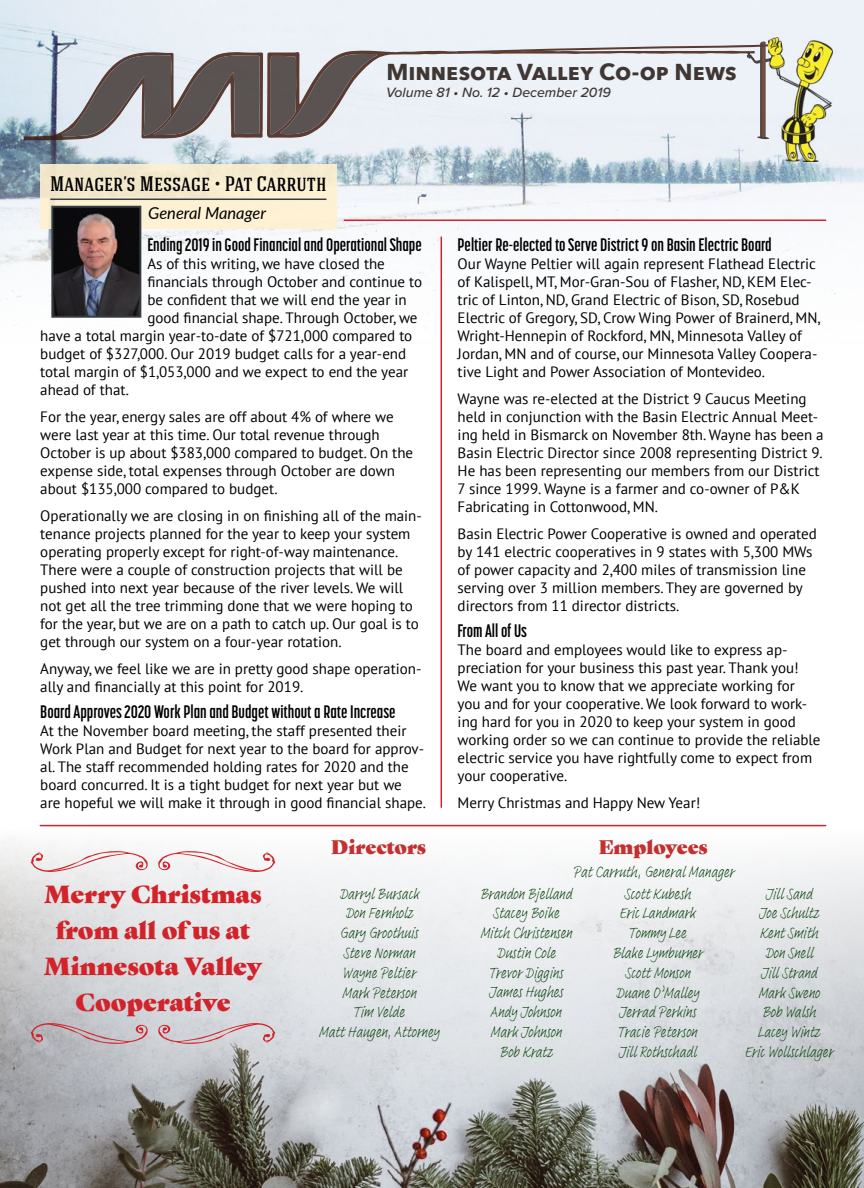
<style>
.page{position:relative;width:864px;height:1188px;background:#fff}
.page>*{position:absolute;margin:0;border:0;box-sizing:border-box;transform-origin:0 0}
.t1{font:24px/36px "Gastromond";letter-spacing:.005em;color:#d2232a;text-align:center}
.t2{font:700 22.95px "Avenir Next";color:#403734}
.t3{font:500 21px "Hagin Caps";color:#000}
.t4{font:19.05px "Gastromond";color:#c43030}
.t5{font:700 18px "Korolev Compressed";color:#000}
.t6{font:italic 16.5px "Lato";color:#000}
.t7{font:15.6px/19.8px "Adobe Handwriting Frank";color:#124a17;text-align:center}
.t8{font:15px/18px "PT Sans";color:#000}
.t9{font:italic 500 13.95px "Proxima Nova";color:#403734}
</style>
<div class="page">
<img style="left:0;top:0;width:864px;height:591px">
<svg style="left:23px;top:42px;width:745px;height:98px;background:#c1c2c6"></svg>
<img style="left:768px;top:38px;width:76px;height:124px">
<img style="left:0;top:841px;width:864px;height:347px">
<div style="left:40px;top:164px;width:297px;height:65px;background:#f8edd1"></div>
<hr style="left:50px;top:199px;width:276px;height:1px;background:#363d42">
<img style="left:54px;top:209px;width:84px;height:106px">
<div style="left:51px;top:206px;width:90px;height:112px;border:2px solid #363d42"></div>
<hr style="left:40px;top:825px;width:786px;height:1px;background:#d2232a">
<hr style="left:344px;top:220px;width:482px;height:1px;background:#d2232a">
<hr style="left:441px;top:237px;width:1px;height:570px;background:#d2232a">
<svg style="left:31px;top:851px;width:117px;height:21px"></svg>
<svg style="left:158px;top:851px;width:117px;height:21px"></svg>
<svg style="left:31px;top:1023px;width:117px;height:21px;background:#c0abb0"></svg>
<svg style="left:158px;top:1023px;width:117px;height:21px;background:#d1bdc2"></svg>
<h2 class="t2" style="left:386px;top:52px;width:352px">Minnesota Valley Co-op News</h2>
<p class="t9" style="left:386px;top:84px;width:226px">Volume 81 • No. 12 • December 2019</p>
<h3 class="t3" style="left:50px;top:171px;width:278px">Manager’s Message • Pat Carruth</h3>
<p class="t6" style="left:148px;top:201px;width:119px">General Manager</p>
<p class="t5" style="left:147px;top:234px;width:276px">Ending 2019 in Good Financial and Operational Shape</p>
<p class="t8" style="left:147px;top:254px;width:239px">As of this writing, we have closed the</p>
<p class="t8" style="left:147px;top:272px;width:276px">financials through October and continue to</p>
<p class="t8" style="left:147px;top:290px;width:261px">be confident that we will end the year in</p>
<p class="t8" style="left:147px;top:308px;width:272px">good financial shape. Through October, we</p>
<p class="t8" style="left:40px;top:326px;width:373px">have a total margin year-to-date of $721,000 compared to</p>
<p class="t8" style="left:40px;top:344px;width:367px">budget of $327,000. Our 2019 budget calls for a year-end</p>
<p class="t8" style="left:40px;top:362px;width:369px">total margin of $1,053,000 and we expect to end the year</p>
<p class="t8" style="left:40px;top:380px;width:90px">ahead of that.</p>
<p class="t8" style="left:40px;top:407px;width:374px">For the year, energy sales are off about 4% of where we were last year at this time. Our total revenue through October is up about $383,000 compared to budget. On the expense side, total expenses through October are down about $135,000 compared to budget.</p>
<p class="t8" style="left:40px;top:506px;width:383px">Operationally we are closing in on finishing all of the main&shy;tenance projects planned for the year to keep your system operating properly except for right-of-way maintenance.<br>There were a couple of construction projects that will be pushed into next year because of the river levels. We will not get all the tree trimming done that we were hoping to for the year, but we are on a path to catch up. Our goal is to get through our system on a four-year rotation.</p>
<p class="t8" style="left:40px;top:659px;width:383px">Anyway, we feel like we are in pretty good shape operation&shy;ally and financially at this point for 2019.</p>
<p class="t5" style="left:40px;top:702px;width:357px">Board Approves 2020 Work Plan and Budget without a Rate Increase</p>
<p class="t8" style="left:40px;top:721px;width:387px">At the November board meeting, the staff presented their Work Plan and Budget for next year to the board for approv&shy;al. The staff recommended holding rates for 2020 and the board concurred. It is a tight budget for next year but we<br>are hopeful we will make it through in good financial shape.</p>
<h1 class="t1" style="left:44px;top:875px;width:220px">Merry Christmas from all of us at<br>Minnesota Valley<br>Cooperative</h1>
<p class="t4" style="left:332px;top:832px;width:96px">Directors</p>
<p class="t7" style="left:318px;top:884px;width:123px">Darryl Bursack<br>Don Fernholz<br>Gary Groothuis<br>Steve Norman<br>Wayne Peltier<br>Mark Peterson<br>Tim Velde<br>Matt Haugen, Attorney</p>
<p class="t5" style="left:458px;top:234px;width:316px">Peltier Re-elected to Serve District 9 on Basin Electric Board</p>
<p class="t8" style="left:458px;top:254px;width:364px">Our Wayne Peltier will again represent Flathead Electric of Kalispell, MT, Mor-Gran-Sou of Flasher, ND, KEM Elec&shy;tric of Linton, ND, Grand Electric of Bison, SD, Rosebud Electric of Gregory, SD, Crow Wing Power of Brainerd, MN, Wright-Hennepin of Rockford, MN, Minnesota Valley of Jordan, MN and of course, our Minnesota Valley Coopera&shy;tive Light and Power Association of Montevideo.</p>
<p class="t8" style="left:458px;top:389px;width:368px">Wayne was re-elected at the District 9 Caucus Meeting held in conjunction with the Basin Electric Annual Meet&shy;ing held in Bismarck on November 8th. Wayne has been a Basin Electric Director since 2008 representing District 9.<br>He has been representing our members from our District 7 since 1999. Wayne is a farmer and co-owner of P&amp;K Fabricating in Cottonwood, MN.</p>
<p class="t8" style="left:458px;top:524px;width:361px">Basin Electric Power Cooperative is owned and operated by 141 electric cooperatives in 9 states with 5,300 MWs of power capacity and 2,400 miles of transmission line serving over 3 million members. They are governed by directors from 11 director districts.</p>
<p class="t5" style="left:458px;top:621px;width:71px">From All of Us</p>
<p class="t8" style="left:458px;top:640px;width:364px">The board and employees would like to express ap&shy;preciation for your business this past year. Thank you!<br>We want you to know that we appreciate working for you and for your cooperative. We look forward to work&shy;ing hard for you in 2020 to keep your system in good working order so we can continue to provide the reliable electric service you have rightfully come to expect from your cooperative.</p>
<p class="t8" style="left:458px;top:793px;width:244px">Merry Christmas and Happy New Year!</p>
<p class="t4" style="left:599px;top:832px;width:110px">Employees</p>
<p class="t7" style="left:573px;top:862px;width:162px">Pat Carruth, General Manager</p>
<p class="t7" style="left:480px;top:884px;width:93px">Brandon Bjelland<br>Stacey Boike<br>Mitch Christensen<br>Dustin Cole<br>Trevor Diggins<br>James Hughes<br>Andy Johnson<br>Mark Johnson<br>Bob Kratz</p>
<p class="t7" style="left:612px;top:884px;width:92px">Scott Kubesh<br>Eric Landmark<br>Tommy Lee<br>Blake Lymburner<br>Scott Monson<br>Duane O’Malley<br>Jerrad Perkins<br>Tracie Peterson<br>Jill Rothschadl</p>
<p class="t7" style="left:745px;top:884px;width:89px">Jill Sand<br>Joe Schultz<br>Kent Smith<br>Don Snell<br>Jill Strand<br>Mark Sweno<br>Bob Walsh<br>Lacey Wintz<br>Eric Wollschlager</p>
</div>
